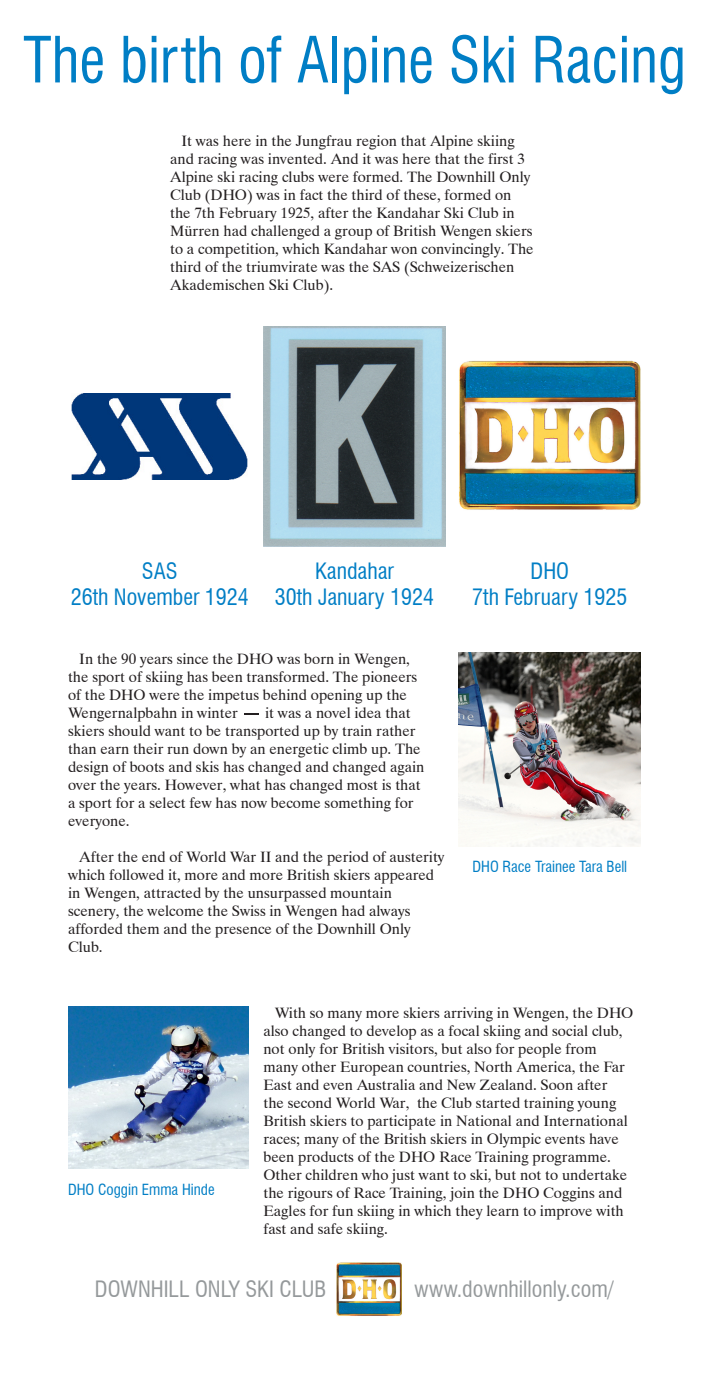
<style>
.page{position:relative;width:709px;height:1389px;background:#fff}
.page>*{position:absolute;margin:0;border:0;box-sizing:border-box;transform-origin:0 0}
.t1{font:condensed 62px "Swiss 721 BT";color:#007ec5;scale:.95 1}
.t2{font:condensed 22px "Swiss 721 BT";color:#007ec5}
.t3{font:condensed 22px "Swiss 721 BT";color:#95999b}
.t4{font:15px/18px "Dutch 801 BT";color:#231f20}
.t5{font:condensed 15px "Swiss 721 BT";color:#007ec5}
</style>
<div class="page">
<img style="left:263px;top:327px;width:182px;height:219px">
<img style="left:71px;top:394px;width:176px;height:86px">
<img style="left:459px;top:361px;width:182px;height:149px">
<img style="left:459px;top:652px;width:182px;height:195px">
<img style="left:68px;top:1007px;width:180px;height:162px">
<img style="left:336px;top:1262px;width:65px;height:54px">
<p class="t1" style="left:23px;top:23px;width:699px">The birth of Alpine Ski Racing</p>
<p class="t4" style="left:170px;top:131px;width:365px;text-indent:11px">It was here in the Jungfrau region that Alpine skiing and racing was invented. And it was here that the first 3<br>Alpine ski racing clubs were formed. The Downhill Only Club (DHO) was in fact the third of these, formed on the 7th February 1925, after the Kandahar Ski Club in Mürren had challenged a group of British Wengen skiers to a competition, which Kandahar won convincingly. The third of the triumvirate was the SAS (Schweizerischen Akademischen Ski Club).</p>
<p class="t2" style="left:142px;top:558px;width:37px">SAS</p>
<p class="t2" style="left:71px;top:584px;width:179px">26th November 1924</p>
<p class="t2" style="left:315px;top:558px;width:80px">Kandahar</p>
<p class="t2" style="left:275px;top:584px;width:160px">30th January 1924</p>
<p class="t4" style="left:68px;top:649px;width:358px;text-indent:11px">In the 90 years since the DHO was born in Wengen, the sport of skiing has been transformed. The pioneers of the DHO were the impetus behind opening up the Wengernalpbahn in winter - it was a novel idea that skiers should want to be transported up by train rather than earn their run down by an energetic climb up. The design of boots and skis has changed and changed again over the years. However, what has changed most is that a sport for a select few has now become something for everyone.</p>
<p class="t4" style="left:68px;top:847px;width:378px;text-indent:11px">After the end of World War II and the period of austerity which followed it, more and more British skiers appeared in Wengen, attracted by the unsurpassed mountain scenery, the welcome the Swiss in Wengen had always afforded them and the presence of the Downhill Only Club.</p>
<p class="t2" style="left:530px;top:558px;width:40px">DHO</p>
<p class="t2" style="left:472px;top:584px;width:157px">7th February 1925</p>
<p class="t5" style="left:472px;top:858px;width:156px">DHO Race Trainee Tara Bell</p>
<p class="t5" style="left:68px;top:1181px;width:148px">DHO Coggin Emma Hinde</p>
<p class="t4" style="left:263px;top:1004px;width:371px;text-indent:11px">With so many more skiers arriving in Wengen, the DHO also changed to develop as a focal skiing and social club, not only for British visitors, but also for people from many other European countries, North America, the Far East and even Australia and New Zealand. Soon after<br>the second World War, the Club started training young British skiers to participate in National and International races; many of the British skiers in Olympic events have been products of the DHO Race Training programme.<br>Other children who just want to ski, but not to undertake the rigours of Race Training, join the DHO Coggins and Eagles for fun skiing in which they learn to improve with fast and safe skiing.</p>
<p class="t3" style="left:95px;top:1276px;width:233px">DOWNHILL ONLY SKI CLUB</p>
<p class="t3" style="left:414px;top:1276px;width:201px">www.downhillonly.com/</p>
</div>
